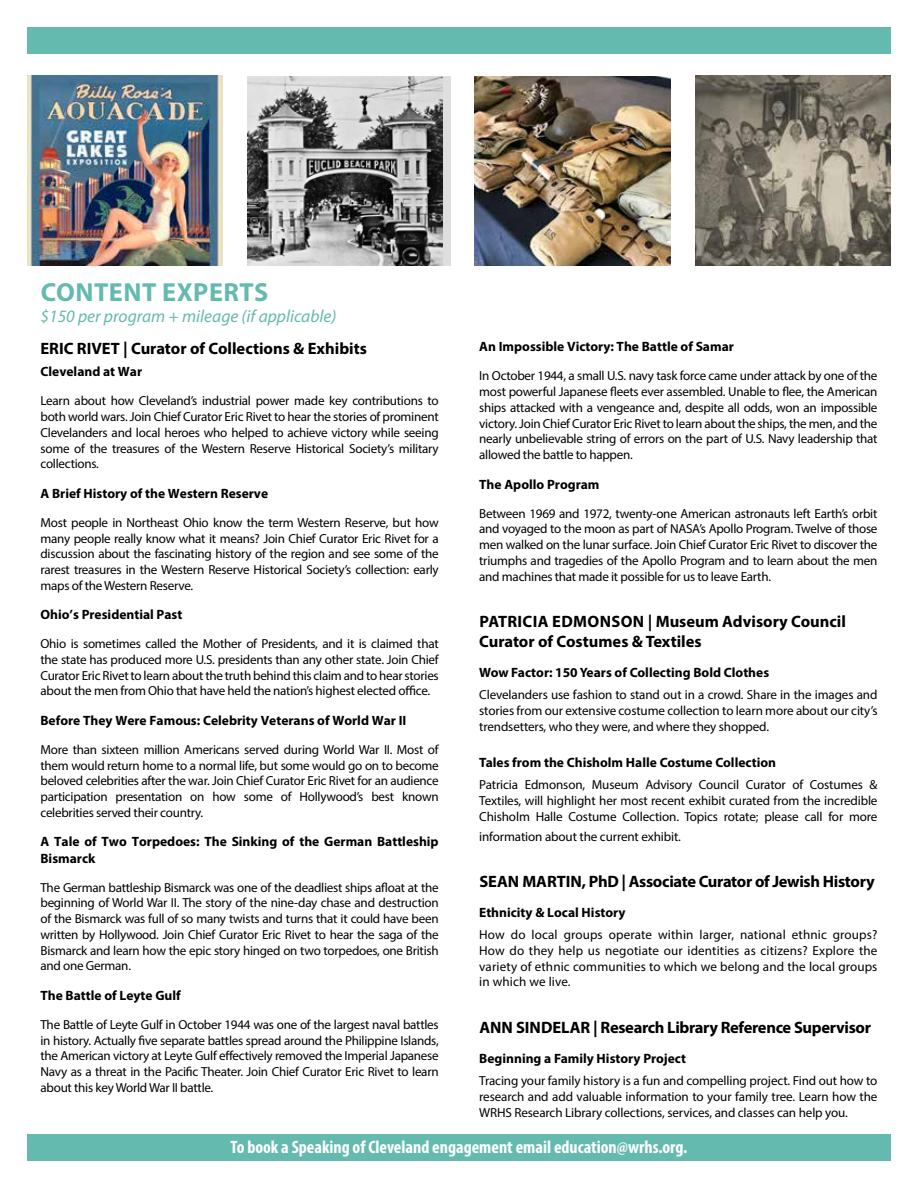
<style>
.page{position:relative;width:918px;height:1188px;background:#fff}
.page>*{position:absolute;margin:0;border:0;box-sizing:border-box;transform-origin:0 0}
.t1{font:700 26.25px "Myriad Pro";letter-spacing:.02em;color:#65baaf}
.t2{font:700 condensed 18px "Myriad Pro";color:#fff}
.t3{font:italic 17.4px "Myriad Pro";color:#65baaf}
.t4{font:700 16.5px/19.8px "Myriad Pro";color:#000}
.t5{font:700 16.5px "Myriad Pro";letter-spacing:-.02em;color:#000}
.t6{font:700 13.5px/16.2px "Myriad Pro";color:#000}
.t7{font:13.05px/15.8px "Myriad Pro";letter-spacing:-.02em;color:#000;text-align:justify}
</style>
<div class="page">
<div style="left:27px;top:27px;width:864px;height:27px;background:#65baaf"></div>
<div style="left:27px;top:1134px;width:864px;height:27px;background:#65baaf"></div>
<img style="left:27px;top:76px;width:195px;height:190px">
<img style="left:696px;top:76px;width:195px;height:190px">
<div style="left:247px;top:76px;width:203px;height:190px;background:#dddfdf"></div>
<img style="left:247px;top:76px;width:196px;height:190px">
<img style="left:475px;top:76px;width:195px;height:190px">
<h1 class="t1" style="left:41px;top:275px;width:229px">CONTENT EXPERTS</h1>
<h3 class="t3" style="left:40px;top:305px;width:297px">$150 per program + mileage (if applicable)</h3>
<p class="t4" style="left:40px;top:338px;width:328px">ERIC RIVET | Curator of Collections &amp; Exhibits</p>
<p class="t6" style="left:40px;top:363px;width:103px">Cleveland at War</p>
<p class="t7" style="left:40px;top:393px;width:400px">Learn about how Cleveland’s industrial power made key contributions to both world wars. Join Chief Curator Eric Rivet to hear the stories of prominent Clevelanders and local heroes who helped to achieve victory while seeing some of the treasures of the Western Reserve Historical Society’s military collections.</p>
<p class="t6" style="left:40px;top:485px;width:229px">A Brief History of the Western Reserve</p>
<p class="t7" style="left:40px;top:514px;width:400px">Most people in Northeast Ohio know the term Western Reserve, but how many people really know what it means? Join Chief Curator Eric Rivet for a discussion about the fascinating history of the region and see some of the rarest treasures in the Western Reserve Historical Society’s collection: early maps of the Western Reserve.</p>
<p class="t6" style="left:40px;top:606px;width:143px">Ohio’s Presidential Past</p>
<p class="t7" style="left:40px;top:636px;width:400px">Ohio is sometimes called the Mother of Presidents, and it is claimed that the state has produced more U.S. presidents than any other state. Join Chief Curator Eric Rivet to learn about the truth behind this claim and to hear stories about the men from Ohio that have held the nation’s highest elected office.</p>
<p class="t6" style="left:40px;top:712px;width:367px">Before They Were Famous: Celebrity Veterans of World War II</p>
<p class="t7" style="left:40px;top:742px;width:400px">More than sixteen million Americans served during World War II. Most of them would return home to a normal life, but some would go on to become beloved celebrities after the war. Join Chief Curator Eric Rivet for an audience participation presentation on how some of Hollywood’s best known celebrities served their country.</p>
<p class="t6" style="left:40px;top:833px;width:400px">A Tale of Two Torpedoes: The Sinking of the German Battleship<br>Bismarck</p>
<p class="t7" style="left:40px;top:879px;width:400px">The German battleship Bismarck was one of the deadliest ships afloat at the beginning of World War II. The story of the nine-day chase and destruction of the Bismarck was full of so many twists and turns that it could have been written by Hollywood. Join Chief Curator Eric Rivet to hear the saga of the Bismarck and learn how the epic story hinged on two torpedoes, one British and one German.</p>
<p class="t6" style="left:40px;top:987px;width:142px">The Battle of Leyte Gulf</p>
<p class="t7" style="left:40px;top:1016px;width:400px">The Battle of Leyte Gulf in October 1944 was one of the largest naval battles in history. Actually five separate battles spread around the Philippine Islands, the American victory at Leyte Gulf effectively removed the Imperial Japanese Navy as a threat in the Pacific Theater. Join Chief Curator Eric Rivet to learn about this key World War II battle.</p>
<p class="t6" style="left:479px;top:338px;width:256px">An Impossible Victory: The Battle of Samar</p>
<p class="t7" style="left:479px;top:368px;width:400px">In October 1944, a small U.S. navy task force came under attack by one of the most powerful Japanese fleets ever assembled. Unable to flee, the American ships attacked with a vengeance and, despite all odds, won an impossible victory. Join Chief Curator Eric Rivet to learn about the ships, the men, and the nearly unbelievable string of errors on the part of U.S. Navy leadership that allowed the battle to happen.</p>
<p class="t6" style="left:479px;top:476px;width:122px">The Apollo Program</p>
<p class="t7" style="left:479px;top:505px;width:400px">Between 1969 and 1972, twenty-one American astronauts left Earth’s orbit and voyaged to the moon as part of NASA’s Apollo Program. Twelve of those men walked on the lunar surface. Join Chief Curator Eric Rivet to discover the triumphs and tragedies of the Apollo Program and to learn about the men and machines that made it possible for us to leave Earth.</p>
<p class="t4" style="left:479px;top:611px;width:368px">PATRICIA EDMONSON | Museum Advisory Council<br>Curator of Costumes &amp; Textiles</p>
<p class="t6" style="left:479px;top:664px;width:291px">Wow Factor: 150 Years of Collecting Bold Clothes</p>
<p class="t7" style="left:479px;top:687px;width:400px">Clevelanders use fashion to stand out in a crowd. Share in the images and stories from our extensive costume collection to learn more about our city’s trendsetters, who they were, and where they shopped.</p>
<p class="t6" style="left:479px;top:754px;width:298px">Tales from the Chisholm Halle Costume Collection</p>
<p class="t7" style="left:479px;top:777px;width:400px">Patricia Edmonson, Museum Advisory Council Curator of Costumes &amp; Textiles, will highlight her most recent exhibit curated from the incredible Chisholm Halle Costume Collection. Topics rotate; please call for more</p>
<p class="t7" style="left:479px;top:828px;width:203px">information about the current exhibit.</p>
<p class="t5" style="left:479px;top:871px;width:397px">SEAN MARTIN, PhD | Associate Curator of Jewish History</p>
<p class="t6" style="left:479px;top:904px;width:148px">Ethnicity &amp; Local History</p>
<p class="t7" style="left:479px;top:927px;width:400px">How do local groups operate within larger, national ethnic groups?<br>How do they help us negotiate our identities as citizens? Explore the variety of ethnic communities to which we belong and the local groups in which we live.</p>
<p class="t5" style="left:479px;top:1017px;width:393px">ANN SINDELAR | Research Library Reference Supervisor</p>
<p class="t6" style="left:479px;top:1050px;width:208px">Beginning a Family History Project</p>
<p class="t7" style="left:479px;top:1073px;width:400px">Tracing your family history is a fun and compelling project. Find out how to research and add valuable information to your family tree. Learn how the WRHS Research Library collections, services, and classes can help you.</p>
<h2 class="t2" style="left:231px;top:1136px;width:458px">To book a Speaking of Cleveland engagement email education@wrhs.org.</h2>
</div>
